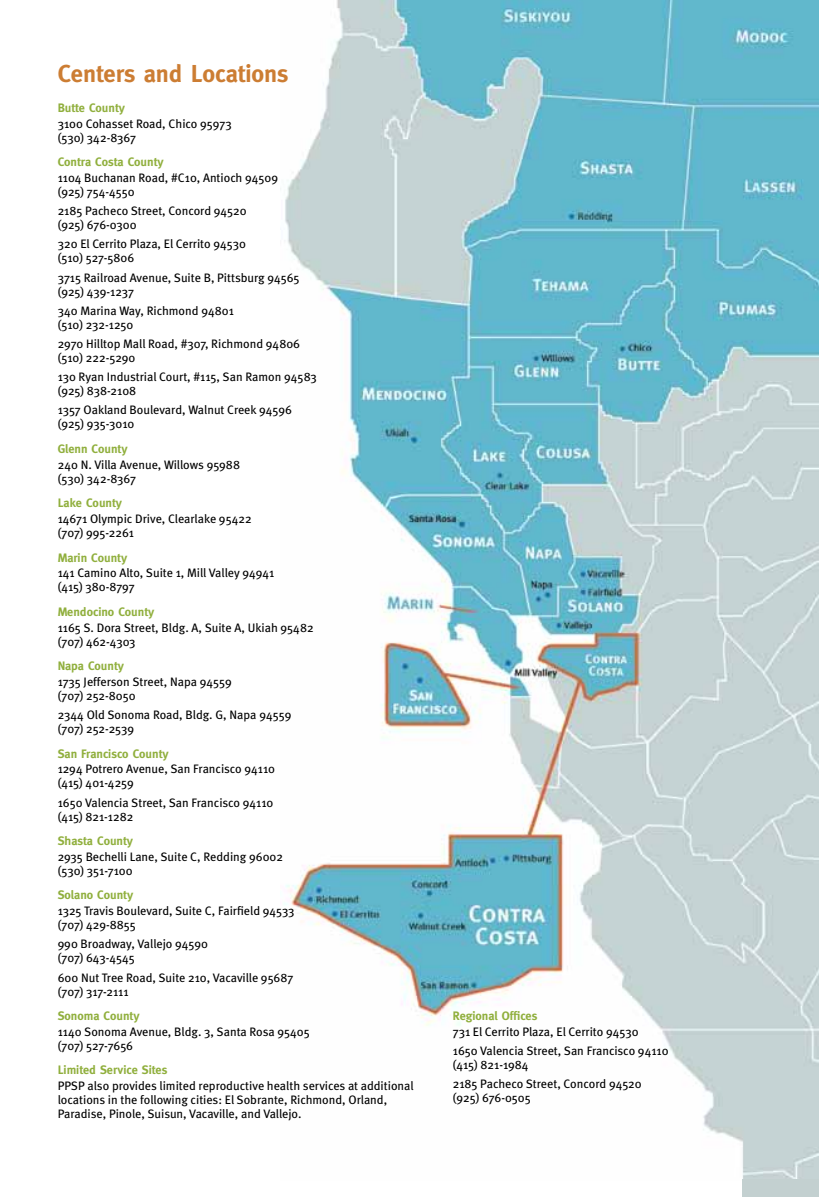
<style>
.page{position:relative;width:819px;height:1197px;background:#fff}
.page>*{position:absolute;margin:0;border:0;box-sizing:border-box;transform-origin:0 0}
.t1{font:700 24.5px "Meta";color:#cc7d33}
.t2{font:12.25px/14px "Meta";color:#000}
.t3{font:700 12.25px "Meta";color:#90af3d}
</style>
<div class="page">
<img style="left:280px;top:0;width:539px;height:1180px">
<div style="left:742px;top:1180px;width:77px;height:17px;background:#c3d0d0"></div>
<h1 class="t1" style="left:58px;top:59px;width:232px">Centers and Locations</h1>
<p class="t3" style="left:58px;top:100px;width:69px">Butte County</p>
<p class="t2" style="left:58px;top:116px;width:175px">3100 Cohasset Road, Chico 95973 (530) 342-8367</p>
<p class="t3" style="left:58px;top:155px;width:107px">Contra Costa County</p>
<p class="t2" style="left:58px;top:170px;width:222px">1104 Buchanan Road, #C10, Antioch 94509 (925) 754-4550</p>
<p class="t2" style="left:58px;top:204px;width:190px">2185 Pacheco Street, Concord 94520 (925) 676-0300</p>
<p class="t2" style="left:58px;top:237px;width:190px">320 El Cerrito Plaza, El Cerrito 94530 (510) 527-5806</p>
<p class="t2" style="left:58px;top:270px;width:243px">3715 Railroad Avenue, Suite B, Pittsburg 94565 (925) 439-1237</p>
<p class="t2" style="left:58px;top:303px;width:178px">340 Marina Way, Richmond 94801 (510) 232-1250</p>
<p class="t2" style="left:58px;top:337px;width:244px">2970 Hilltop Mall Road, #307, Richmond 94806 (510) 222-5290</p>
<p class="t2" style="left:58px;top:370px;width:261px">130 Ryan Industrial Court, #115, San Ramon 94583 (925) 838-2108</p>
<p class="t2" style="left:58px;top:403px;width:236px">1357 Oakland Boulevard, Walnut Creek 94596 (925) 935-3010</p>
<p class="t3" style="left:58px;top:442px;width:71px">Glenn County</p>
<p class="t2" style="left:58px;top:457px;width:184px">240 N. Villa Avenue, Willows 95988 (530) 342-8367</p>
<p class="t3" style="left:58px;top:496px;width:66px">Lake County</p>
<p class="t2" style="left:58px;top:512px;width:196px">14671 Olympic Drive, Clearlake 95422 (707) 995-2261</p>
<p class="t3" style="left:58px;top:550px;width:71px">Marin County</p>
<p class="t2" style="left:58px;top:566px;width:218px">141 Camino Alto, Suite 1, Mill Valley 94941 (415) 380-8797</p>
<p class="t3" style="left:58px;top:604px;width:98px">Mendocino County</p>
<p class="t2" style="left:58px;top:620px;width:258px">1165 S. Dora Street, Bldg. A, Suite A, Ukiah 95482 (707) 462-4303</p>
<p class="t3" style="left:58px;top:659px;width:68px">Napa County</p>
<p class="t2" style="left:58px;top:674px;width:176px">1735 Jefferson Street, Napa 94559 (707) 252-8050</p>
<p class="t2" style="left:58px;top:708px;width:235px">2344 Old Sonoma Road, Bldg. G, Napa 94559 (707) 252-2539</p>
<p class="t3" style="left:58px;top:746px;width:112px">San Francisco County</p>
<p class="t2" style="left:58px;top:762px;width:219px">1294 Potrero Avenue, San Francisco 94110 (415) 401-4259</p>
<p class="t2" style="left:58px;top:795px;width:217px">1650 Valencia Street, San Francisco 94110 (415) 821-1282</p>
<p class="t3" style="left:58px;top:834px;width:77px">Shasta County</p>
<p class="t2" style="left:58px;top:849px;width:227px">2935 Bechelli Lane, Suite C, Redding 96002 (530) 351-7100</p>
<p class="t3" style="left:58px;top:888px;width:77px">Solano County</p>
<p class="t2" style="left:58px;top:904px;width:238px">1325 Travis Boulevard, Suite C, Fairfield 94533 (707) 429-8855</p>
<p class="t2" style="left:58px;top:937px;width:152px">990 Broadway, Vallejo 94590 (707) 643-4545</p>
<p class="t2" style="left:58px;top:970px;width:237px">600 Nut Tree Road, Suite 210, Vacaville 95687 (707) 317-2111</p>
<p class="t3" style="left:58px;top:1009px;width:83px">Sonoma County</p>
<p class="t2" style="left:58px;top:1024px;width:254px">1140 Sonoma Avenue, Bldg. 3, Santa Rosa 95405 (707) 527-7656</p>
<p class="t3" style="left:58px;top:1063px;width:111px">Limited Service Sites</p>
<p class="t2" style="left:58px;top:1079px;width:357px">PPSP also provides limited reproductive health services at additional locations in the following cities: El Sobrante, Richmond, Orland,<br>Paradise, Pinole, Suisun, Vacaville, and Vallejo.</p>
<p class="t3" style="left:453px;top:1009px;width:86px">Regional Offices</p>
<p class="t2" style="left:453px;top:1022px;width:217px;line-height:19.2px">731 El Cerrito Plaza, El Cerrito 94530<br>1650 Valencia Street, San Francisco 94110</p>
<p class="t2" style="left:453px;top:1055px;width:190px;line-height:19.2px">(415) 821-1984<br>2185 Pacheco Street, Concord 94520</p>
<p class="t2" style="left:453px;top:1091px;width:79px">(925) 676-0505</p>
</div>
